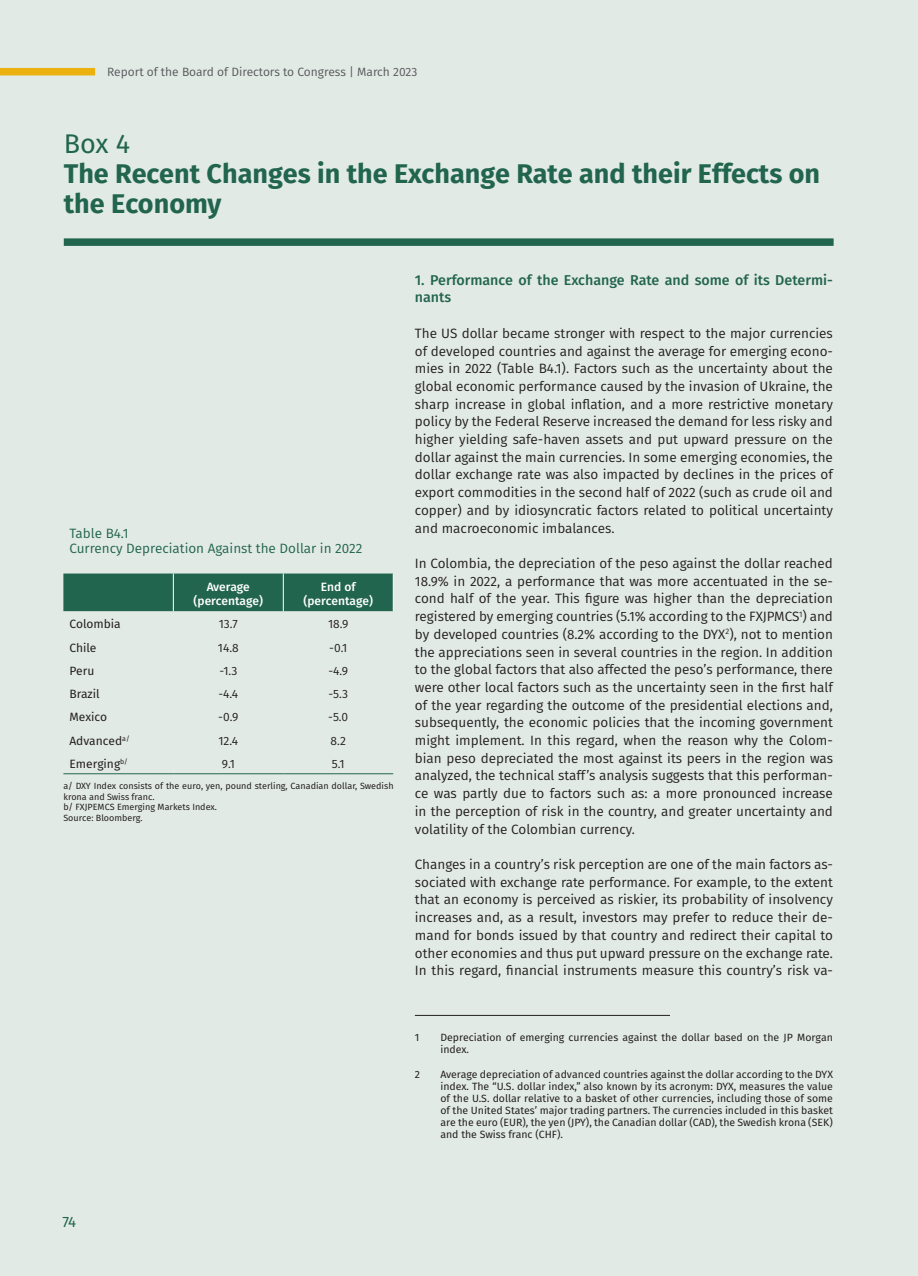
<style>
.page{position:relative;width:918px;height:1276px;background:#e2eae6}
.page>*{position:absolute;margin:0;border:0;box-sizing:border-box;transform-origin:0 0}
.t1{font:700 27px/30px "Fira Sans";color:#22654f}
.t2{font:27px "Fira Sans";color:#22654f}
.t3{font:15px "Fira Sans";color:#22654f}
.t4{font:500 14.25px/17.7px "Fira Sans";color:#22654f}
.t5{font:13.5px/17.7px "Fira Sans";color:#231f20;text-align:justify}
.t6{font:13.5px/15px "Fira Sans";color:#22654f}
.t7{font:12px "Fira Sans";color:#231f20}
.t8{font:12px "Fira Sans";color:#231f20}
.t9{font:12px "Fira Sans";color:#57585a}
.t10{font:500 12px/14.4px "Fira Sans";color:#fff;text-align:center}
.t11{font:10.5px/12px "Fira Sans";color:#231f20}
.t12{font:9px/10.5px "Fira Sans";color:#231f20}
</style>
<div class="page">
<div style="left:63px;top:573px;width:330px;height:38px;background:#22654f"></div>
<hr style="left:173px;top:573px;width:1px;height:38px;background:#fff">
<hr style="left:393px;top:573px;width:1px;height:38px;background:#fff">
<hr style="left:283px;top:573px;width:1px;height:38px;background:#fff">
<hr style="left:63px;top:773px;width:110px;height:1px;background:#22654f">
<hr style="left:173px;top:773px;width:110px;height:1px;background:#22654f">
<hr style="left:283px;top:773px;width:110px;height:1px;background:#22654f">
<hr style="left:415px;top:1015px;width:255px;height:1px;background:#231f20">
<div style="left:0;top:68px;width:95px;height:7px;background:#ebb10f"></div>
<div style="left:64px;top:238px;width:770px;height:8px;background:#22654f"></div>
<p class="t9" style="left:107px;top:63px;width:312px">Report of the Board of Directors to Congress | March 2023</p>
<h1 class="t2" style="left:64px;top:123px;width:68px">Box 4</h1>
<h1 class="t1" style="left:64px;top:157px;width:758px">The Recent Changes in the Exchange Rate and their Effects on the Economy</h1>
<p class="t6" style="left:69px;top:525px;width:295px">Table B4.1<br>Currency Depreciation Against the Dollar in 2022</p>
<p class="t10" style="left:194px;top:579px;width:71px">Average (percentage)</p>
<p class="t10" style="left:304px;top:579px;width:71px">End of (percentage)</p>
<p class="t8" style="left:69px;top:615px;width:53px">Colombia</p>
<p class="t7" style="left:219px;top:615px;width:21px">13.7</p>
<p class="t7" style="left:328px;top:615px;width:22px">18.9</p>
<p class="t8" style="left:69px;top:638px;width:29px">Chile</p>
<p class="t7" style="left:218px;top:638px;width:22px">14.8</p>
<p class="t7" style="left:329px;top:638px;width:20px">-0.1</p>
<p class="t8" style="left:69px;top:661px;width:26px">Peru</p>
<p class="t7" style="left:219px;top:662px;width:19px">-1.3</p>
<p class="t7" style="left:328px;top:662px;width:21px">-4.9</p>
<p class="t8" style="left:69px;top:685px;width:32px">Brazil</p>
<p class="t7" style="left:218px;top:685px;width:21px">-4.4</p>
<p class="t7" style="left:329px;top:685px;width:21px">-5.3</p>
<p class="t8" style="left:69px;top:708px;width:39px">Mexico</p>
<p class="t7" style="left:218px;top:708px;width:22px">-0.9</p>
<p class="t7" style="left:328px;top:708px;width:21px">-5.0</p>
<p class="t8" style="left:69px;top:731px;width:62px">Advanced<sup>a/</sup></p>
<p class="t7" style="left:218px;top:731px;width:21px">12.4</p>
<p class="t7" style="left:331px;top:731px;width:17px">8.2</p>
<p class="t8" style="left:69px;top:754px;width:60px">Emerging<sup>b/</sup></p>
<p class="t7" style="left:222px;top:754px;width:14px">9.1</p>
<p class="t7" style="left:332px;top:754px;width:14px">5.1</p>
<p class="t12" style="left:63px;top:780px;width:332px">a/ DXY Index consists of the euro, yen, pound sterling, Canadian dollar, Swedish krona and Swiss franc.<br>b/ FXJPEMCS Emerging Markets Index.<br>Source: Bloomberg.</p>
<p class="t4" style="left:415px;top:270px;width:420px">1. Performance of the Exchange Rate and some of its Determi&shy;nants</p>
<p class="t5" style="left:415px;top:324px;width:420px">The US dollar became stronger with respect to the major currencies of developed countries and against the average for emerging econo&shy;mies in 2022 (Table B4.1). Factors such as the uncertainty about the global economic performance caused by the invasion of Ukraine, the sharp increase in global inflation, and a more restrictive monetary policy by the Federal Reserve increased the demand for less risky and higher yielding safe-haven assets and put upward pressure on the dollar against the main currencies. In some emerging economies, the dollar exchange rate was also impacted by declines in the prices of export commodities in the second half of 2022 (such as crude oil and copper) and by idiosyncratic factors related to political uncertainty and macroeconomic imbalances.</p>
<p class="t5" style="left:415px;top:554px;width:420px">In Colombia, the depreciation of the peso against the dollar reached 18.9% in 2022, a performance that was more accentuated in the se&shy;cond half of the year. This figure was higher than the depreciation registered by emerging countries (5.1% according to the FXJPMCS<sup>1</sup>) and by developed countries (8.2% according to the DYX<sup>2</sup>), not to mention the appreciations seen in several countries in the region. In addition to the global factors that also affected the peso’s performance, there were other local factors such as the uncertainty seen in the first half of the year regarding the outcome of the presidential elections and, subsequently, the economic policies that the incoming government might implement. In this regard, when the reason why the Colom&shy;bian peso depreciated the most against its peers in the region was analyzed, the technical staff’s analysis suggests that this performan&shy;ce was partly due to factors such as: a more pronounced increase in the perception of risk in the country, and greater uncertainty and volatility of the Colombian currency.</p>
<p class="t5" style="left:415px;top:855px;width:420px">Changes in a country’s risk perception are one of the main factors as&shy;sociated with exchange rate performance. For example, to the extent that an economy is perceived as riskier, its probability of insolvency increases and, as a result, investors may prefer to reduce their de&shy;mand for bonds issued by that country and redirect their capital to other economies and thus put upward pressure on the exchange rate.<br>In this regard, financial instruments measure this country’s risk va-</p>
<p class="t11" style="left:415px;top:1031px;width:6px">1</p>
<p class="t11" style="left:440px;top:1031px;width:394px">Depreciation of emerging currencies against the dollar based on the JP Morgan index.</p>
<p class="t11" style="left:415px;top:1068px;width:7px">2</p>
<p class="t11" style="left:440px;top:1068px;width:394px;text-align:justify">Average depreciation of advanced countries against the dollar according to the DYX index. The “U.S. dollar index,” also known by its acronym: DYX, measures the value of the U.S. dollar relative to a basket of other currencies, including those of some of the United States’ major trading partners. The currencies included in this basket are the euro (EUR), the yen (JPY), the Canadian dollar (CAD), the Swedish krona (SEK) and the Swiss franc (CHF).</p>
<p class="t3" style="left:62px;top:1210px;width:15px">74</p>
</div>
